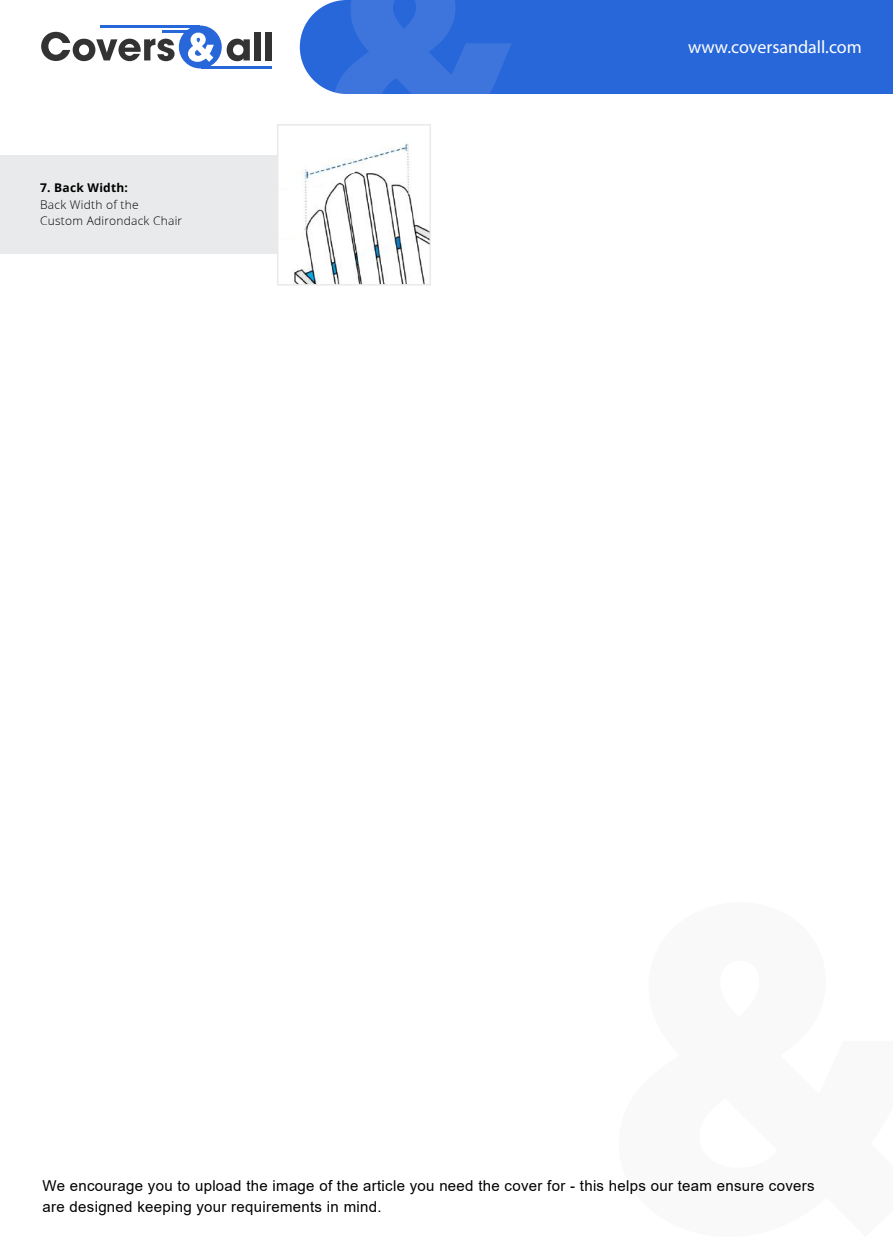
<style>
.page{position:relative;width:893px;height:1237px;background:#fff}
.page>*{position:absolute;margin:0;border:0;box-sizing:border-box;transform-origin:0 0}
.t1{font:18px "Myriad Pro";color:#fff}
.t2{font:15px/21px "Arial";letter-spacing:.02em;color:#000}
.t3{font:300 12px/16.5px "Open Sans";letter-spacing:.02em;color:#000}
.t4{font:700 12px "Open Sans";letter-spacing:.02em;color:#000}
</style>
<div class="page">
<div style="left:0;top:156px;width:293px;height:98px;background:#e9eaeb"></div>
<svg style="left:280px;top:142px;width:148px;height:141px"></svg>
<div style="left:277px;top:124px;width:154px;height:162px;border:2px solid #eaeaea"></div>
<div style="left:300px;top:0;width:593px;height:94px;background:#2867d9"></div>
<svg style="left:333px;top:0;width:179px;height:94px;background:#356fda"></svg>
<svg style="left:41px;top:32px;width:134px;height:29px"></svg>
<svg style="left:227px;top:39px;width:23px;height:22px"></svg>
<div style="left:254px;top:32px;width:7px;height:28px;background:#333"></div>
<div style="left:265px;top:32px;width:7px;height:28px;background:#333"></div>
<hr style="left:101px;top:26px;width:99px;height:2px;background:#2867d9">
<hr style="left:162px;top:31px;width:38px;height:2px;background:#2867d9">
<hr style="left:201px;top:66px;width:71px;height:2px;background:#2867d9">
<div style="left:179px;top:26px;width:43px;height:42px;background:#2867d9;border-radius:50%"></div>
<svg style="left:188px;top:33px;width:26px;height:29px"></svg>
<p class="t4" style="left:40px;top:179px;width:89px">7. Back Width:</p>
<p class="t3" style="left:40px;top:196px;width:144px">Back Width of the<br>Custom Adirondack Chair</p>
<p class="t1" style="left:688px;top:36px;width:175px">www.coversandall.com</p>
<p class="t2" style="left:43px;top:1175px;width:773px">We encourage you to upload the image of the article you need the cover for - this helps our team ensure covers are designed keeping your requirements in mind.</p>
</div>
